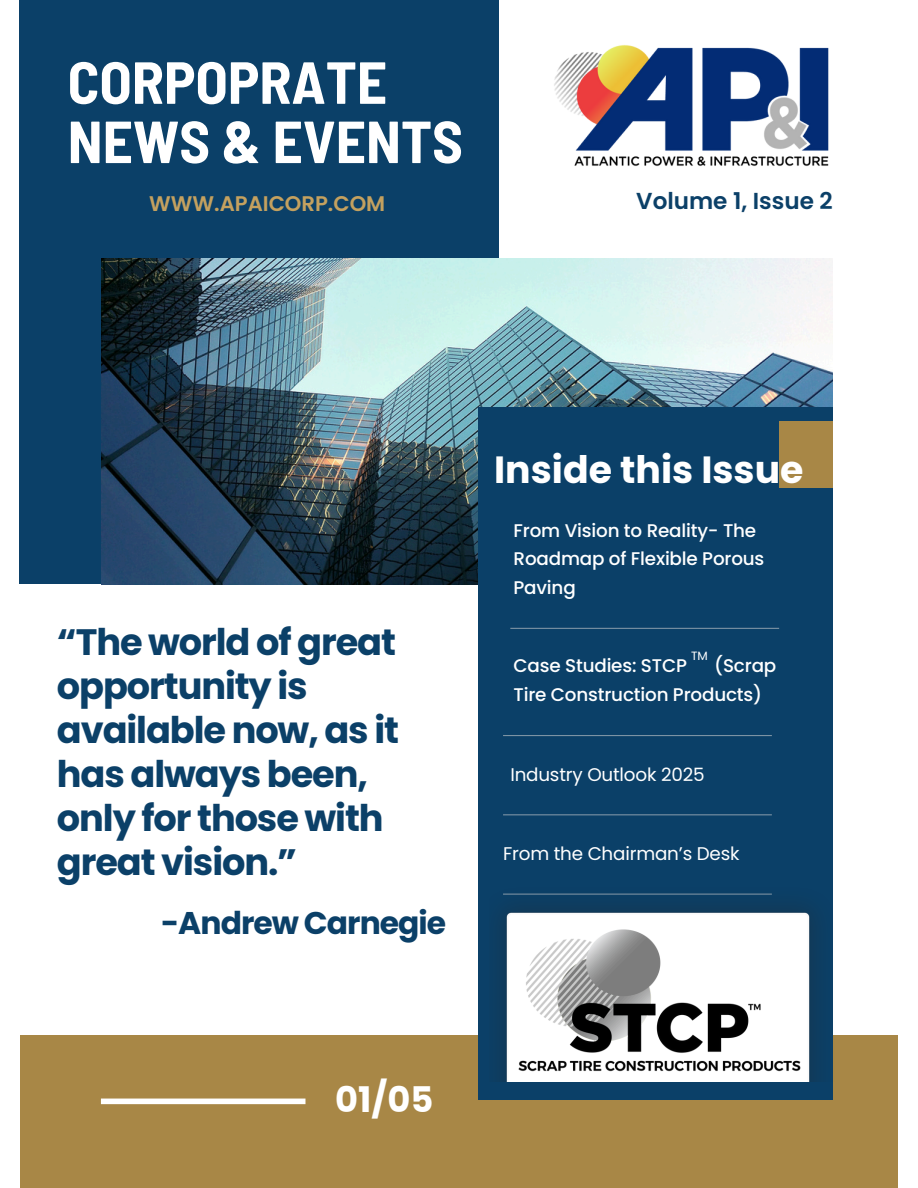
<style>
.page{position:relative;width:918px;height:1188px;background:#fff}
.page>*{position:absolute;margin:0;border:0;box-sizing:border-box;transform-origin:0 0}
.t1{font:700 semi-condensed 59.25px/59.2px "Barlow";color:#fff}
.t2{font:700 37.8px "Poppins";color:#fff}
.t3{font:700 36.75px/43.8px "Poppins";letter-spacing:-.03em;color:#0b4068}
.t4{font:700 35.25px "Poppins";color:#fff}
.t5{font:700 31.35px "Poppins";letter-spacing:-.03em;color:#0b4068}
.t6{font:600 23.1px "Poppins";color:#0b4068}
.t7{font:600 21.15px "Poppins";color:#c4a15f}
.t8{font:500 18.3px/28.5px "Poppins";letter-spacing:-.01em;color:#fff}
.t9{font:18.3px "Poppins";letter-spacing:-.01em;color:#fff}
.t10{font:12px "Poppins";color:#fff}
</style>
<div class="page">
<div style="left:20px;top:0;width:479px;height:584px;background:#0b4068"></div>
<div style="left:20px;top:1035px;width:878px;height:153px;background:#a88746"></div>
<img style="left:101px;top:258px;width:731px;height:326px">
<div style="left:478px;top:408px;width:355px;height:692px;background:#0b4068"></div>
<div style="left:779px;top:421px;width:54px;height:67px;background:#a88746"></div>
<hr style="left:510px;top:628px;width:269px;height:1px;background:#7c93a4">
<div style="left:101px;top:1099px;width:204px;height:5px;background:#fff"></div>
<img style="left:554px;top:45px;width:275px;height:121px">
<hr style="left:503px;top:735px;width:269px;height:1px;background:#7c93a4">
<hr style="left:503px;top:814px;width:269px;height:1px;background:#7c93a4">
<img style="left:501px;top:893px;width:314px;height:188px">
<img style="left:508px;top:913px;width:304px;height:169px">
<h5 class="t1" style="left:68px;top:51px;width:397px">CORPOPRATE<br>NEWS &amp; EVENTS</h5>
<p class="t7" style="left:149px;top:189px;width:238px">WWW.APAICORP.COM</p>
<p class="t6" style="left:636px;top:184px;width:198px">Volume 1, Issue 2</p>
<h6 class="t3" style="left:57px;top:621px;width:344px">“The world of great opportunity is available now, as it has always been, only for those with great vision.”</h6>
<p class="t5" style="left:161px;top:901px;width:287px">-Andrew Carnegie</p>
<h1 class="t2" style="left:494px;top:443px;width:311px">Inside this Issue</h1>
<h3 class="t8" style="left:514px;top:516px;width:252px">From Vision to Reality- The<br>Roadmap of Flexible Porous<br>Paving</h3>
<p class="t10" style="left:691px;top:647px;width:18px">TM</p>
<p class="t8" style="left:514px;top:652px;width:264px;text-indent:201px">(Scrap<br>Tire Construction Products)</p>
<p class="t8" style="left:514px;top:652px;width:175px">Case Studies: STCP</p>
<p class="t9" style="left:510px;top:762px;width:196px">Industry Outlook 2025</p>
<p class="t9" style="left:503px;top:841px;width:238px">From the Chairman’s Desk</p>
<p class="t4" style="left:335px;top:1075px;width:100px">01/05</p>
</div>
